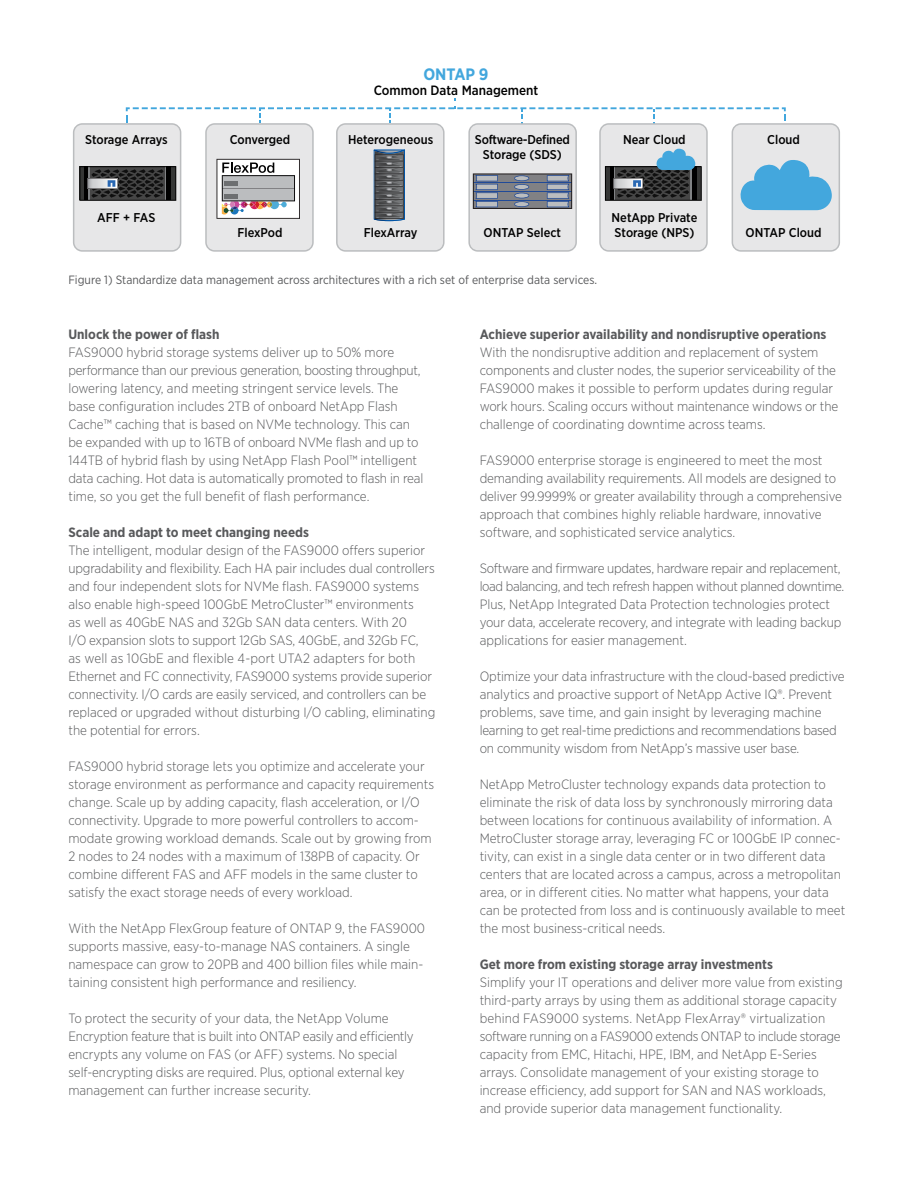
<style>
.page{position:relative;width:918px;height:1188px;background:#fff}
.page>*{position:absolute;margin:0;border:0;box-sizing:border-box;transform-origin:0 0}
.t1{font:700 16.5px "Gotham Narrow";color:#43a7dd}
.t2{font:300 13.5px/18px "Gotham Narrow";color:#58595b}
.t3{font:300 13.5px/18px "Gotham Narrow";letter-spacing:-.02em;color:#58595b}
.t4{font:700 13.5px "Gotham Narrow";color:#58595b}
.t5{font:500 13.5px "Gotham Narrow";color:#000}
.t6{font:500 12.75px/15px "Gotham Narrow";color:#010101}
.t7{font:500 12.75px/15px "Gotham Narrow";letter-spacing:-.02em;color:#010101;text-align:center}
.t8{font:12px "Gotham Narrow";color:#58595b}
</style>
<div class="page">
<svg style="left:73px;top:98px;width:767px;height:154px"></svg>
<hr style="left:225px;top:182px;width:13px;height:4px;background:#6d6f71">
<hr style="left:225px;top:195px;width:13px;height:4px;background:#6d6f71">
<p class="t1" style="left:423px;top:64px;width:67px">ONTAP 9</p>
<p class="t5" style="left:374px;top:82px;width:166px">Common Data Management</p>
<p class="t6" style="left:85px;top:132px;width:84px">Storage Arrays</p>
<p class="t6" style="left:230px;top:132px;width:62px">Converged</p>
<p class="t6" style="left:348px;top:132px;width:87px">Heterogeneous</p>
<p class="t7" style="left:475px;top:132px;width:96px">Software-Defined<br>Storage (SDS)</p>
<p class="t6" style="left:623px;top:132px;width:64px">Near Cloud</p>
<p class="t6" style="left:767px;top:132px;width:34px">Cloud</p>
<p class="t6" style="left:97px;top:210px;width:60px">AFF + FAS</p>
<p class="t6" style="left:237px;top:225px;width:47px">FlexPod</p>
<p class="t6" style="left:364px;top:225px;width:55px">FlexArray</p>
<p class="t6" style="left:484px;top:225px;width:79px">ONTAP Select</p>
<p class="t6" style="left:612px;top:210px;width:87px">NetApp Private<br>Storage (NPS)</p>
<p class="t6" style="left:746px;top:225px;width:77px">ONTAP Cloud</p>
<p class="t8" style="left:68px;top:272px;width:530px">Figure 1) Standardize data management across architectures with a rich set of enterprise data services.</p>
<p class="t4" style="left:68px;top:326px;width:153px">Unlock the power of flash</p>
<p class="t2" style="left:68px;top:343px;width:357px">FAS9000 hybrid storage systems deliver up to 50% more performance than our previous generation, boosting throughput, lowering latency, and meeting stringent service levels. The base configuration includes 2TB of onboard NetApp Flash Cache™ caching that is based on NVMe technology. This can be expanded with up to 16TB of onboard NVMe flash and up to 144TB of hybrid flash by using NetApp Flash Pool™ intelligent data caching. Hot data is automatically promoted to flash in real time, so you get the full benefit of flash performance.</p>
<p class="t4" style="left:68px;top:524px;width:242px">Scale and adapt to meet changing needs</p>
<p class="t2" style="left:68px;top:541px;width:369px">The intelligent, modular design of the FAS9000 offers superior upgradability and flexibility. Each HA pair includes dual controllers and four independent slots for NVMe flash. FAS9000 systems also enable high-speed 100GbE MetroCluster™ environments<br>as well as 40GbE NAS and 32Gb SAN data centers. With 20<br>I/O expansion slots to support 12Gb SAS, 40GbE, and 32Gb FC,<br>as well as 10GbE and flexible 4-port UTA2 adapters for both Ethernet and FC connectivity, FAS9000 systems provide superior connectivity. I/O cards are easily serviced, and controllers can be replaced or upgraded without disturbing I/O cabling, eliminating the potential for errors.</p>
<p class="t2" style="left:68px;top:757px;width:367px">FAS9000 hybrid storage lets you optimize and accelerate your storage environment as performance and capacity requirements change. Scale up by adding capacity, flash acceleration, or I/O connectivity. Upgrade to more powerful controllers to accom&shy;modate growing workload demands. Scale out by growing from 2 nodes to 24 nodes with a maximum of 138PB of capacity. Or combine different FAS and AFF models in the same cluster to satisfy the exact storage needs of every workload.</p>
<p class="t2" style="left:68px;top:919px;width:358px">With the NetApp FlexGroup feature of ONTAP 9, the FAS9000 supports massive, easy-to-manage NAS containers. A single namespace can grow to 20PB and 400 billion files while main&shy;taining consistent high performance and resiliency.</p>
<p class="t2" style="left:68px;top:1009px;width:347px">To protect the security of your data, the NetApp Volume Encryption feature that is built into ONTAP easily and efficiently encrypts any volume on FAS (or AFF) systems. No special self-encrypting disks are required. Plus, optional external key management can further increase security.</p>
<p class="t4" style="left:480px;top:326px;width:348px">Achieve superior availability and nondisruptive operations</p>
<p class="t2" style="left:480px;top:343px;width:360px">With the nondisruptive addition and replacement of system components and cluster nodes, the superior serviceability of the FAS9000 makes it possible to perform updates during regular work hours. Scaling occurs without maintenance windows or the challenge of coordinating downtime across teams.</p>
<p class="t2" style="left:480px;top:451px;width:364px">FAS9000 enterprise storage is engineered to meet the most demanding availability requirements. All models are designed to deliver 99.9999% or greater availability through a comprehensive approach that combines highly reliable hardware, innovative software, and sophisticated service analytics.</p>
<p class="t3" style="left:480px;top:559px;width:366px">Software and firmware updates, hardware repair and replacement, load balancing, and tech refresh happen without planned downtime.<br>Plus, NetApp Integrated Data Protection technologies protect your data, accelerate recovery, and integrate with leading backup applications for easier management.</p>
<p class="t2" style="left:480px;top:667px;width:367px">Optimize your data infrastructure with the cloud-based predictive analytics and proactive support of NetApp Active IQ®. Prevent problems, save time, and gain insight by leveraging machine learning to get real-time predictions and recommendations based on community wisdom from NetApp’s massive user base.</p>
<p class="t2" style="left:480px;top:775px;width:367px">NetApp MetroCluster technology expands data protection to eliminate the risk of data loss by synchronously mirroring data between locations for continuous availability of information. A MetroCluster storage array, leveraging FC or 100GbE IP connec&shy;tivity, can exist in a single data center or in two different data centers that are located across a campus, across a metropolitan area, or in different cities. No matter what happens, your data can be protected from loss and is continuously available to meet the most business-critical needs.</p>
<p class="t4" style="left:480px;top:956px;width:295px">Get more from existing storage array investments</p>
<p class="t2" style="left:480px;top:973px;width:364px">Simplify your IT operations and deliver more value from existing third-party arrays by using them as additional storage capacity behind FAS9000 systems. NetApp FlexArray® virtualization software running on a FAS9000 extends ONTAP to include storage capacity from EMC, Hitachi, HPE, IBM, and NetApp E-Series arrays. Consolidate management of your existing storage to increase efficiency, add support for SAN and NAS workloads, and provide superior data management functionality.</p>
</div>
